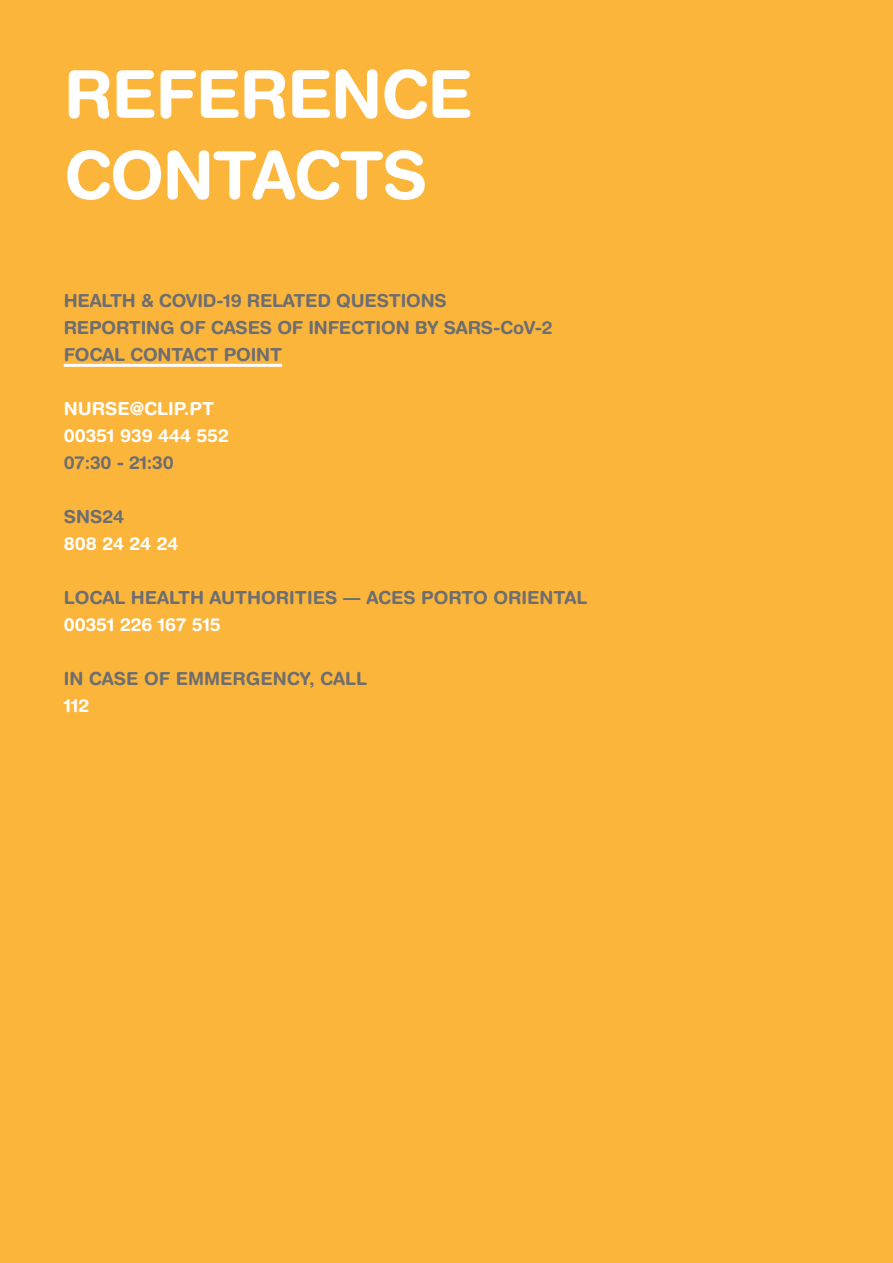
<style>
.page{position:relative;width:893px;height:1263px;background:#fcb53b}
.page>*{position:absolute;margin:0;border:0;box-sizing:border-box;transform-origin:0 0}
.t1{font:700 66px/81px "Helvetica Rounded LT Std";letter-spacing:-.02em;color:#fff}
.t2{font:700 18px/27px "Helvetica Rounded LT Std";letter-spacing:-.01em;color:#6d6e71}
.t3{font:700 18px/27px "Helvetica Rounded LT Std";color:#fff}
</style>
<div class="page">
<hr style="left:64px;top:364px;width:218px;height:3px;background:#fff">
<h1 class="t1" style="left:64px;top:53px;width:410px">REFERENCE<br>CONTACTS</h1>
<p class="t2" style="left:64px;top:287px;width:490px">HEALTH &amp; COVID-19 RELATED QUESTIONS<br>REPORTING OF CASES OF INFECTION BY SARS-CoV-2<br>FOCAL CONTACT POINT</p>
<p class="t3" style="left:64px;top:395px;width:166px">NURSE@CLIP.PT<br>00351 939 444 552</p>
<p class="t2" style="left:64px;top:449px;width:111px">07:30 - 21:30</p>
<p class="t2" style="left:64px;top:503px;width:62px">SNS24</p>
<p class="t3" style="left:64px;top:530px;width:116px">808 24 24 24</p>
<p class="t2" style="left:64px;top:584px;width:525px">LOCAL HEALTH AUTHORITIES — ACES PORTO ORIENTAL</p>
<p class="t3" style="left:64px;top:611px;width:158px">00351 226 167 515</p>
<p class="t2" style="left:64px;top:665px;width:305px">IN CASE OF EMMERGENCY, CALL</p>
<p class="t3" style="left:64px;top:692px;width:27px">112</p>
</div>
